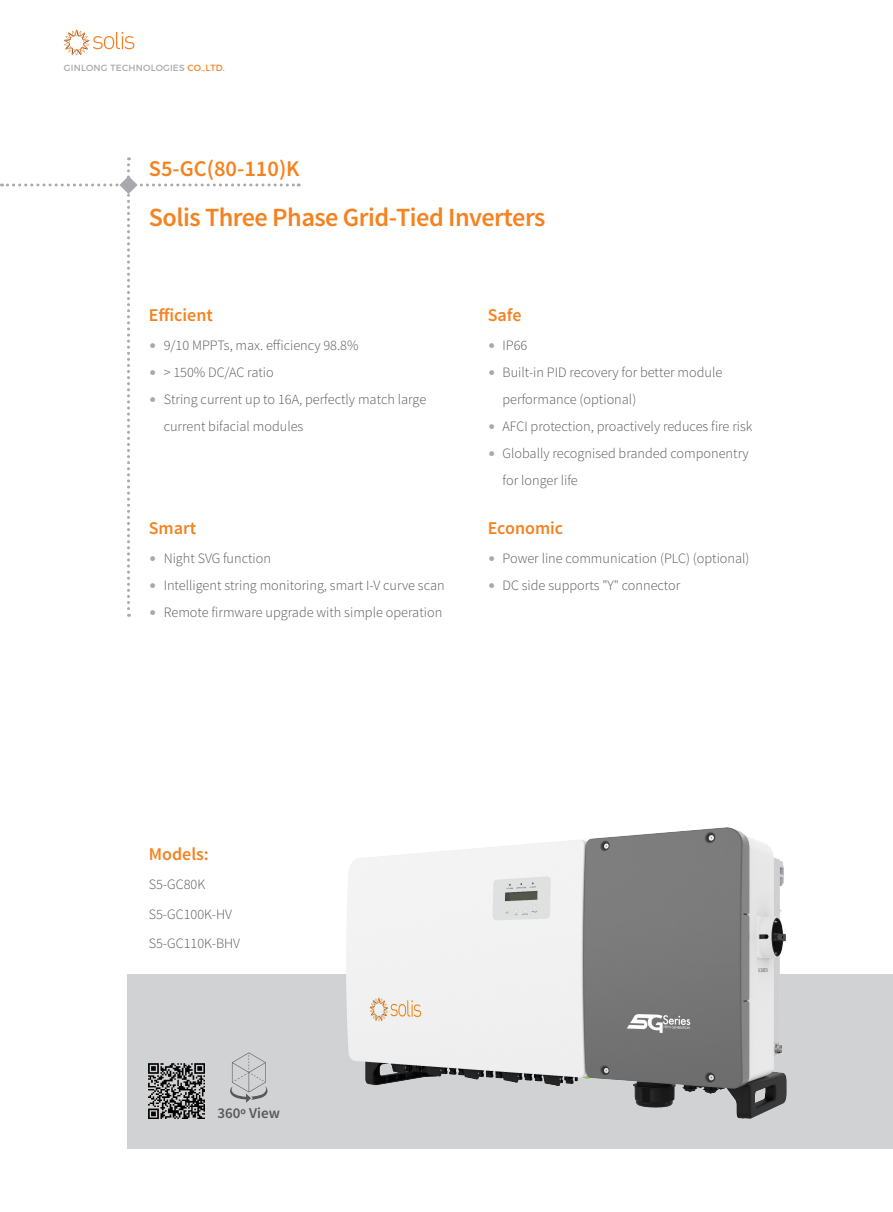
<style>
.page{position:relative;width:893px;height:1212px;background:#fff}
.page>*{position:absolute;margin:0;border:0;box-sizing:border-box;transform-origin:0 0}
.t1{font:600 26.25px "Source Sans Pro";letter-spacing:-.02em;color:#f58220}
.t2{font:600 22.5px "Source Sans Pro";color:#f58220}
.t3{font:600 18px "Source Sans Pro";color:#f58220}
.t4{font:600 15px "Source Sans Pro";color:#57585a}
.t5{font:300 14.25px/27px "Source Sans Pro";color:#57585a}
.t6{font:9px "Montserrat";letter-spacing:.025em;color:#a8a9ad}
.s1{color:#f58220}
.s2{color:#a8a9ad}
</style>
<div class="page">
<div style="left:128px;top:974px;width:765px;height:174px;background:#d1d2d4"></div>
<svg style="left:64px;top:30px;width:70px;height:25px"></svg>
<img style="left:347px;top:827px;width:440px;height:291px">
<img style="left:149px;top:1063px;width:55px;height:55px">
<svg style="left:230px;top:1052px;width:37px;height:51px"></svg>
<svg style="left:1px;top:157px;width:298px;height:460px"></svg>
<p class="t6" style="left:64px;top:63px;width:163px">GINLONG TECHNOLOGIES <span class="s1">CO.,LTD.</span></p>
<h2 class="t2" style="left:149px;top:154px;width:152px">S5-GC(80-110)K</h2>
<h1 class="t1" style="left:149px;top:201px;width:398px">Solis Three Phase Grid-Tied Inverters</h1>
<p class="t3" style="left:149px;top:304px;width:66px">Efficient</p>
<p class="t3" style="left:488px;top:304px;width:35px">Safe</p>
<p class="t5" style="left:149px;top:332px;width:211px"><span class="s2">•</span> 9/10 MPPTs, max. efficiency 98.8%</p>
<p class="t5" style="left:149px;top:359px;width:126px"><span class="s2">•</span> &gt; 150% DC/AC ratio</p>
<p class="t5" style="left:164px;top:386px;width:264px;text-indent:-15px"><span class="s2">•</span> String current up to 16A, perfectly match large current bifacial modules</p>
<p class="t3" style="left:149px;top:517px;width:49px">Smart</p>
<p class="t5" style="left:149px;top:545px;width:124px"><span class="s2">•</span> Night SVG function</p>
<p class="t5" style="left:149px;top:572px;width:297px"><span class="s2">•</span> Intelligent string monitoring, smart I-V curve scan</p>
<p class="t5" style="left:149px;top:599px;width:295px"><span class="s2">•</span> Remote firmware upgrade with simple operation</p>
<p class="t5" style="left:488px;top:332px;width:41px"><span class="s2">•</span> IP66</p>
<p class="t5" style="left:503px;top:359px;width:221px;text-indent:-15px"><span class="s2">•</span> Built-in PID recovery for better module performance (optional)</p>
<p class="t5" style="left:488px;top:413px;width:266px"><span class="s2">•</span> AFCI protection, proactively reduces fire risk</p>
<p class="t5" style="left:503px;top:440px;width:248px;text-indent:-15px"><span class="s2">•</span> Globally recognised branded componentry for longer life</p>
<p class="t3" style="left:488px;top:517px;width:77px">Economic</p>
<p class="t5" style="left:488px;top:545px;width:263px"><span class="s2">•</span> Power line communication (PLC) (optional)</p>
<p class="t5" style="left:488px;top:572px;width:194px"><span class="s2">•</span> DC side supports "Y" connector</p>
<p class="t3" style="left:149px;top:843px;width:62px">Models:</p>
<p class="t5" style="left:149px;top:870px;width:93px;line-height:29.5px">S5-GC80K<br>S5-GC100K-HV<br>S5-GC110K-BHV</p>
<p class="t4" style="left:218px;top:1104px;width:64px">360º View</p>
</div>
